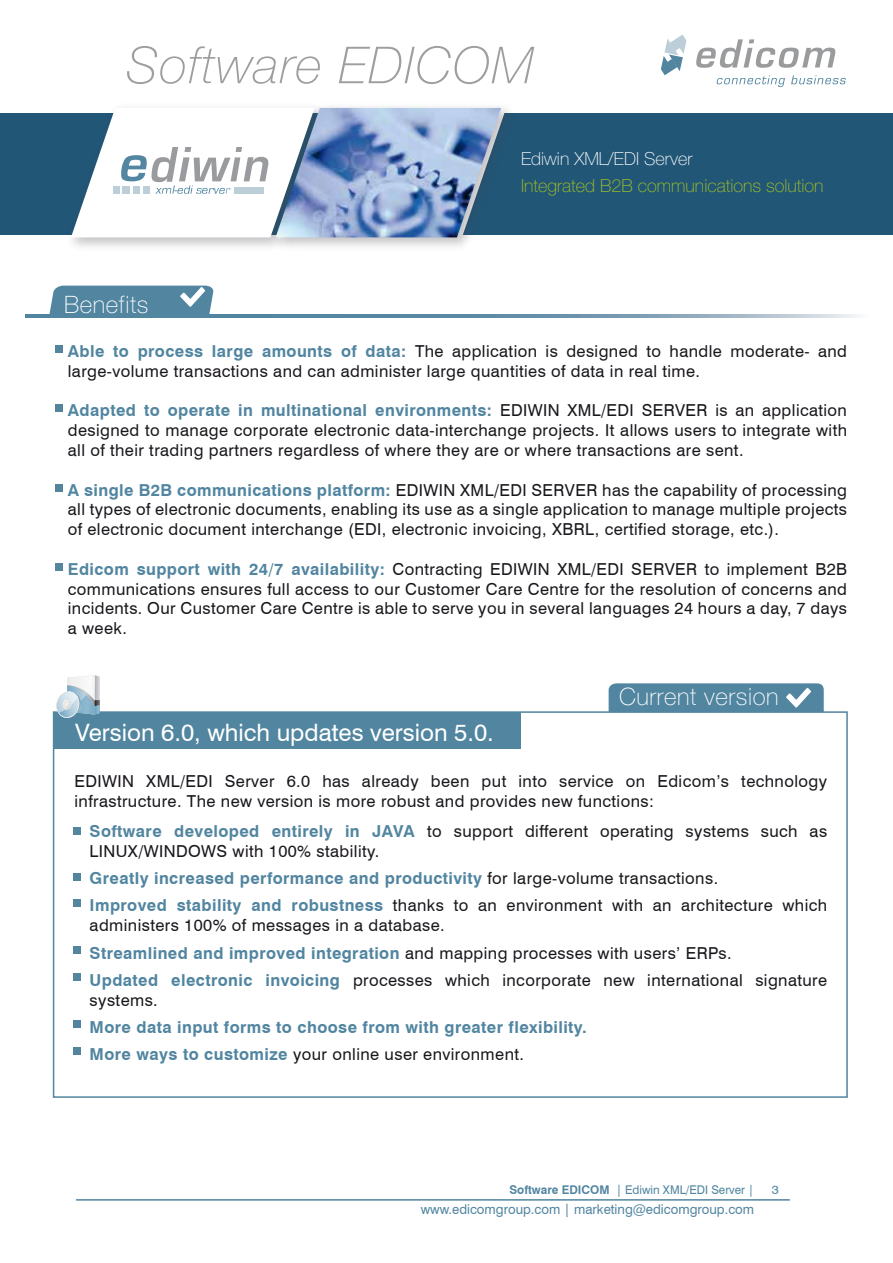
<style>
.page{position:relative;width:893px;height:1263px;background:#fff}
.page>*{position:absolute;margin:0;border:0;box-sizing:border-box;transform-origin:0 0}
.t1{font:italic 100 51px "Helvetica Neue";letter-spacing:.025em;color:#9c9e9f}
.t2{font:24px "Swiss 721 BT";color:#fff}
.t3{font:100 24px "Helvetica Neue";letter-spacing:.025em;color:#fff}
.t4{font:100 18px "Helvetica Neue";color:#a5c421}
.t5{font:100 18px "Helvetica Neue";color:#fff}
.t6{font:16.5px/19.8px "Swiss 721 BT";letter-spacing:.025em;color:#1a171c}
.t7{font:700 16.5px/27.3px "Swiss 721 BT";letter-spacing:.025em;color:#5185a0}
.t8{font:13.5px "Swiss 721 BT";color:#5185a0}
.t9{font:12px "Swiss 721 BT";color:#5185a0}
.t10{font:12px "Swiss 721 BT";color:#5185a0;scale:1.08 1}
.s1{font-weight:700;color:#5185a0}
.s2{font-weight:400;color:#1a171c}
.s3{font-weight:700}
</style>
<div class="page">
<div style="left:0;top:113px;width:893px;height:122px;background:#225676"></div>
<hr style="left:76px;top:1199px;width:714px;height:1px;background:#5185a0">
<svg style="left:696px;top:39px;width:140px;height:29px"></svg>
<svg style="left:661px;top:35px;width:25px;height:40px"></svg>
<svg style="left:716px;top:75px;width:69px;height:12px"></svg>
<svg style="left:791px;top:75px;width:55px;height:9px"></svg>
<svg style="left:71px;top:108px;width:191px;height:131px"></svg>
<div style="left:235px;top:187px;width:29px;height:7px;background:#bcced8"></div>
<div style="left:113px;top:186px;width:7px;height:8px;background:#bcced8"></div>
<div style="left:122px;top:186px;width:8px;height:8px;background:#bcced8"></div>
<div style="left:133px;top:186px;width:7px;height:8px;background:#bcced8"></div>
<div style="left:143px;top:186px;width:6px;height:8px;background:#bcced8"></div>
<img style="left:262px;top:104px;width:246px;height:146px">
<img style="left:276px;top:108px;width:225px;height:129px">
<svg style="left:25px;top:314px;width:832px;height:3px;background:#7097ae"></svg>
<svg style="left:49px;top:286px;width:165px;height:28px;background:#5d8ea7"></svg>
<div style="left:55px;top:345px;width:7px;height:7px;background:#53859f"></div>
<div style="left:55px;top:405px;width:7px;height:7px;background:#53859f"></div>
<div style="left:55px;top:484px;width:7px;height:7px;background:#53859f"></div>
<div style="left:55px;top:563px;width:7px;height:7px;background:#53859f"></div>
<svg style="left:609px;top:683px;width:215px;height:28px;background:#598aa4"></svg>
<div style="left:54px;top:712px;width:467px;height:36px;background:#5185a0"></div>
<svg style="left:55px;top:675px;width:45px;height:43px"></svg>
<div style="left:74px;top:827px;width:7px;height:7px;background:#53859f"></div>
<div style="left:74px;top:873px;width:7px;height:7px;background:#53859f"></div>
<div style="left:74px;top:900px;width:7px;height:7px;background:#53859f"></div>
<div style="left:74px;top:946px;width:7px;height:8px;background:#53859f"></div>
<div style="left:74px;top:974px;width:7px;height:7px;background:#53859f"></div>
<div style="left:74px;top:1021px;width:7px;height:7px;background:#53859f"></div>
<div style="left:74px;top:1047px;width:7px;height:8px;background:#53859f"></div>
<h1 class="t1" style="left:126px;top:36px;width:409px">Software EDICOM</h1>
<p class="t5" style="left:521px;top:148px;width:173px">Ediwin XML/EDI Server</p>
<p class="t4" style="left:521px;top:175px;width:304px">Integrated B2B communications solution</p>
<h2 class="t3" style="left:64px;top:290px;width:86px">Benefits</h2>
<p class="t6" style="left:68px;top:341px;width:781px"><span class="s1">Able to process large amounts of data:</span> The application is designed to handle moderate- and large-volume transactions and can administer large quantities of data in real time.</p>
<p class="t6" style="left:68px;top:400px;width:781px;text-align:justify"><span class="s1">Adapted to operate in multinational environments:</span> EDIWIN XML/EDI SERVER is an application designed to manage corporate electronic data-interchange projects. It allows users to integrate with all of their trading partners regardless of where they are or where transactions are sent.</p>
<p class="t6" style="left:68px;top:480px;width:781px;text-align:justify"><span class="s1">A single B2B communications platform:</span> EDIWIN XML/EDI SERVER has the capability of processing all types of electronic documents, enabling its use as a single application to manage multiple projects of electronic document interchange (EDI, electronic invoicing, XBRL, certified storage, etc.).</p>
<p class="t6" style="left:68px;top:559px;width:781px;text-align:justify"><span class="s1">Edicom support with 24/7 availability:</span> Contracting EDIWIN XML/EDI SERVER to implement B2B communications ensures full access to our Customer Care Centre for the resolution of concerns and incidents. Our Customer Care Centre is able to serve you in several languages 24 hours a day, 7 days a week.</p>
<h2 class="t2" style="left:75px;top:718px;width:420px">Version 6.0, which updates version 5.0.</h2>
<h2 class="t3" style="left:619px;top:683px;width:161px">Current version</h2>
<p class="t6" style="left:74px;top:771px;width:754px">EDIWIN XML/EDI Server 6.0 has already been put into service on Edicom’s technology infrastructure. The new version is more robust and provides new functions:</p>
<p class="t6" style="left:90px;top:821px;width:739px"><span class="s1">Software developed entirely in JAVA</span> to support different operating systems such as<br>LINUX/WINDOWS with 100% stability.</p>
<p class="t7" style="left:90px;top:864px;width:739px">Greatly increased performance and productivity <span class="s2">for large-volume transactions.<br></span>Improved stability and robustness <span class="s2">thanks to an environment with an architecture which</span></p>
<p class="t6" style="left:90px;top:911px;width:739px;line-height:27.3px">administers 100% of messages in a database.<br><span class="s1">Streamlined and improved integration</span> and mapping processes with users’ ERPs.<br><span class="s1">Updated electronic invoicing</span> processes which incorporate new international signature</p>
<p class="t6" style="left:90px;top:990px;width:70px">systems.</p>
<p class="t7" style="left:90px;top:1013px;width:499px">More data input forms to choose from with greater flexibility.<br>More ways to customize <span class="s2">your online user environment.</span></p>
<p class="t9" style="left:509px;top:1182px;width:246px"><span class="s3">Software EDICOM</span> | Ediwin XML/EDI Server |</p>
<p class="t8" style="left:421px;top:1201px;width:335px">www.edicomgroup.com | marketing@edicomgroup.com</p>
<p class="t10" style="left:772px;top:1182px;width:8px">3</p>
</div>
